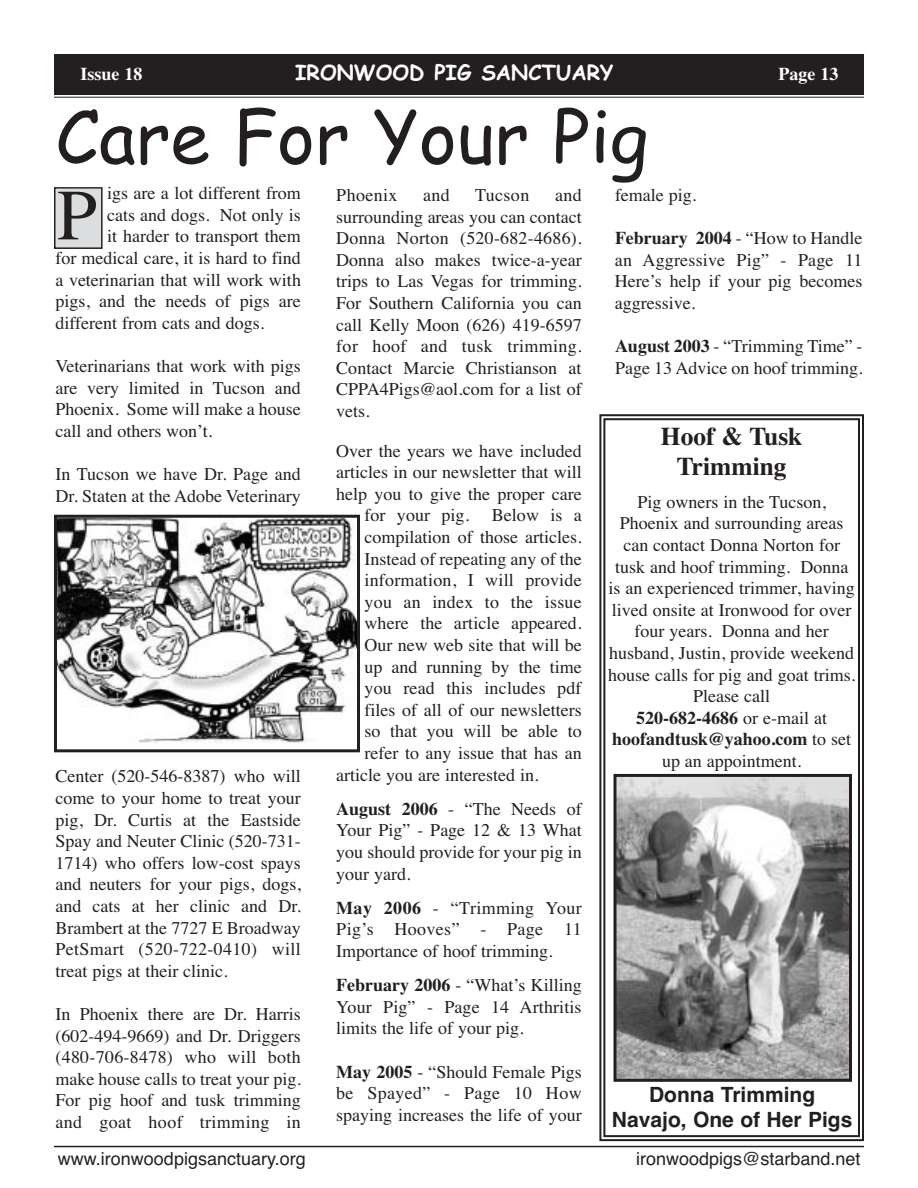
<style>
.page{position:relative;width:918px;height:1188px;background:#fff}
.page>*{position:absolute;margin:0;border:0;box-sizing:border-box;transform-origin:0 0}
.t1{font:72px "Comic Sans MS";color:#231f20}
.t2{font:72px "Times";color:#231f20}
.t3{font:700 25.5px/30.6px "Times";color:#231f20;text-align:center}
.t4{font:700 21px/25.2px "Helvetica";color:#231f20;text-align:center}
.t5{font:700 21px "Comic Sans MS";color:#fff}
.t6{font:18px/21.6px "Times";color:#231f20;text-align:justify}
.t7{font:18px "Helvetica";color:#231f20}
.t8{font:700 18px "Times";color:#fff}
.t9{font:18px "Times";letter-spacing:.02em;color:#231f20}
.s1{font-weight:700}
</style>
<div class="page">
<div style="left:54px;top:54px;width:810px;height:40px;background:#231f20"></div>
<hr style="left:54px;top:97px;width:810px;height:1px;background:#231f20">
<hr style="left:54px;top:1146px;width:810px;height:1px;background:#231f20">
<div style="left:599px;top:414px;width:265px;height:727px;border:2px solid #231f20"></div>
<div style="left:603px;top:418px;width:257px;height:719px;border:2px solid #231f20"></div>
<img style="left:618px;top:778px;width:230px;height:300px">
<div style="left:614px;top:774px;width:238px;height:308px;border:3px solid #231f20"></div>
<div style="left:56px;top:189px;width:45px;height:58px;background:#dcdddf"></div>
<div style="left:54px;top:187px;width:49px;height:62px;border:2px solid #231f20"></div>
<img style="left:58px;top:519px;width:298px;height:224px">
<div style="left:54px;top:515px;width:306px;height:237px;border:3px solid #231f20"></div>
<p class="t8" style="left:80px;top:63px;width:63px">Issue 18</p>
<p class="t5" style="left:295px;top:60px;width:320px">IRONWOOD PIG SANCTUARY</p>
<p class="t8" style="left:779px;top:63px;width:61px">Page 13</p>
<h1 class="t1" style="left:56px;top:96px;width:594px">Care For Your Pig</h1>
<p class="t6" style="left:107px;top:182px;width:195px">igs are a lot different from</p>
<p class="t6" style="left:107px;top:204px;width:195px">cats and dogs. Not only is</p>
<p class="t6" style="left:107px;top:225px;width:195px">it harder to transport them</p>
<p class="t6" style="left:56px;top:247px;width:247px">for medical care, it is hard to find</p>
<p class="t6" style="left:56px;top:269px;width:247px">a veterinarian that will work with</p>
<p class="t6" style="left:56px;top:290px;width:247px">pigs, and the needs of pigs are</p>
<p class="t6" style="left:56px;top:312px;width:210px">different from cats and dogs.</p>
<p class="t6" style="left:56px;top:355px;width:247px">Veterinarians that work with pigs are very limited in Tucson and Phoenix. Some will make a house call and others won’t.</p>
<p class="t6" style="left:56px;top:463px;width:247px">In Tucson we have Dr. Page and<br>Dr. Staten at the Adobe Veterinary</p>
<h1 class="t2" style="left:57px;top:172px;width:42px">P</h1>
<p class="t6" style="left:56px;top:765px;width:247px">Center (520-546-8387) who will come to your home to treat your pig, Dr. Curtis at the Eastside Spay and Neuter Clinic (520-731- 1714) who offers low-cost spays and neuters for your pigs, dogs, and cats at her clinic and Dr.<br>Brambert at the 7727 E Broadway PetSmart (520-722-0410) will treat pigs at their clinic.</p>
<p class="t6" style="left:56px;top:1003px;width:247px">In Phoenix there are Dr. Harris (602-494-9669) and Dr. Driggers (480-706-8478) who will both make house calls to treat your pig.<br>For pig hoof and tusk trimming and goat hoof trimming in</p>
<p class="t6" style="left:336px;top:184px;width:247px;text-indent:219px">and surrounding areas you can contact Donna Norton (520-682-4686).<br>Donna also makes twice-a-year trips to Las Vegas for trimming.<br>For Southern California you can call Kelly Moon (626) 419-6597 for hoof and tusk trimming.<br>Contact Marcie Christianson at CPPA4Pigs@aol.com for a list of vets.</p>
<p class="t6" style="left:336px;top:440px;width:247px">Over the years we have included</p>
<p class="t6" style="left:336px;top:461px;width:247px">articles in our newsletter that will</p>
<p class="t6" style="left:336px;top:483px;width:247px">help you to give the proper care</p>
<p class="t6" style="left:364px;top:504px;width:106px">for your pig.</p>
<p class="t6" style="left:492px;top:504px;width:91px">Below is a</p>
<p class="t6" style="left:364px;top:526px;width:219px">compilation of those articles.</p>
<p class="t6" style="left:364px;top:548px;width:219px">Instead of repeating any of the</p>
<p class="t6" style="left:364px;top:569px;width:219px">information, I will provide</p>
<p class="t6" style="left:364px;top:591px;width:219px">you an index to the issue</p>
<p class="t6" style="left:364px;top:612px;width:219px">where the article appeared.</p>
<p class="t6" style="left:364px;top:634px;width:219px">Our new web site that will be</p>
<p class="t6" style="left:364px;top:656px;width:219px">up and running by the time</p>
<p class="t6" style="left:364px;top:677px;width:219px">you read this includes pdf</p>
<p class="t6" style="left:364px;top:699px;width:219px">files of all of our newsletters</p>
<p class="t6" style="left:364px;top:720px;width:219px">so that you will be able to</p>
<p class="t6" style="left:364px;top:742px;width:219px">refer to any issue that has an</p>
<p class="t6" style="left:336px;top:764px;width:204px">article you are interested in.</p>
<p class="t6" style="left:336px;top:798px;width:247px"><span class="s1">August 2006</span> - “The Needs of Your Pig” - Page 12 &amp; 13 What you should provide for your pig in your yard.</p>
<p class="t6" style="left:336px;top:897px;width:247px"><span class="s1">May 2006</span> - “Trimming Your Pig’s Hooves” - Page 11<br>Importance of hoof trimming.</p>
<p class="t6" style="left:336px;top:974px;width:247px"><span class="s1">February 2006</span> - “What’s Killing Your Pig” - Page 14 Arthritis limits the life of your pig.</p>
<p class="t6" style="left:336px;top:1061px;width:247px"><span class="s1">May 2005</span> - “Should Female Pigs be Spayed” - Page 10 How spaying increases the life of your</p>
<p class="t9" style="left:336px;top:184px;width:63px">Phoenix</p>
<p class="t6" style="left:423px;top:184px;width:28px">and</p>
<p class="t6" style="left:475px;top:184px;width:56px">Tucson</p>
<p class="t6" style="left:615px;top:184px;width:83px">female pig.</p>
<p class="t6" style="left:615px;top:227px;width:249px"><span class="s1">February 2004</span> - “How to Handle an Aggressive Pig” - Page 11<br>Here’s help if your pig becomes aggressive.</p>
<p class="t6" style="left:615px;top:335px;width:249px"><span class="s1">August 2003</span> - “Trimming Time” -<br>Page 13 Advice on hoof trimming.</p>
<h2 class="t3" style="left:661px;top:420px;width:143px">Hoof &amp; Tusk<br>Trimming</h2>
<p class="t6" style="left:608px;top:491px;width:249px;text-align:center">Pig owners in the Tucson,<br>Phoenix and surrounding areas can contact Donna Norton for tusk and hoof trimming. Donna is an experienced trimmer, having lived onsite at Ironwood for over four years. Donna and her husband, Justin, provide weekend house calls for pig and goat trims.<br>Please call<br><span class="s1">520-682-4686</span> or e-mail at <span class="s1">hoofandtusk@yahoo.com</span> to set up an appointment.</p>
<p class="t4" style="left:612px;top:1082px;width:242px">Donna Trimming<br>Navajo, One of Her Pigs</p>
<p class="t7" style="left:58px;top:1148px;width:249px">www.ironwoodpigsanctuary.org</p>
<p class="t7" style="left:636px;top:1148px;width:226px">ironwoodpigs@starband.net</p>
</div>
